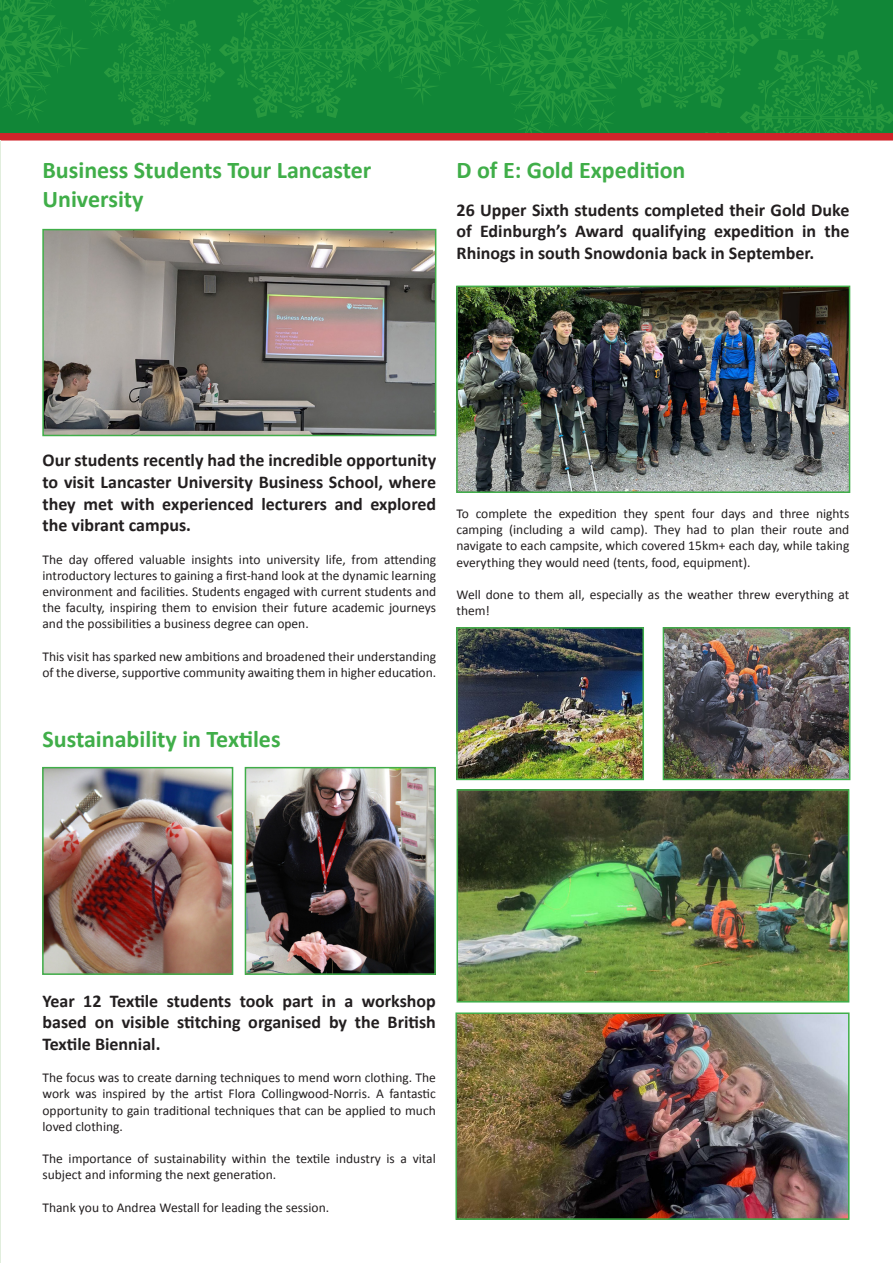
<style>
.page{position:relative;width:893px;height:1263px;background:#fff}
.page>*{position:absolute;margin:0;border:0;box-sizing:border-box;transform-origin:0 0}
.t1{font:700 24px/28.8px "Calibri";color:#40ae49}
.t2{font:700 18px/21.6px "Calibri";color:#231f20;text-align:justify}
.t3{font:13.5px/16.2px "Calibri";color:#231f20;text-align:justify}
</style>
<div class="page">
<svg style="left:0;top:0;width:893px;height:141px;background:#218538"></svg>
<hr style="left:0;top:141px;width:1px;height:1122px;background:#e1eedd">
<img style="left:459px;top:289px;width:388px;height:201px">
<div style="left:456px;top:286px;width:394px;height:207px;border:2px solid #40ae49"></div>
<img style="left:459px;top:630px;width:182px;height:147px">
<div style="left:456px;top:627px;width:188px;height:153px;border:2px solid #40ae49"></div>
<img style="left:666px;top:630px;width:181px;height:147px">
<div style="left:663px;top:627px;width:187px;height:153px;border:2px solid #40ae49"></div>
<img style="left:459px;top:792px;width:387px;height:207px">
<div style="left:456px;top:789px;width:393px;height:213px;border:2px solid #40ae49"></div>
<img style="left:458px;top:1015px;width:388px;height:202px">
<div style="left:455px;top:1012px;width:394px;height:208px;border:2px solid #40ae49"></div>
<img style="left:45px;top:232px;width:388px;height:201px">
<div style="left:42px;top:229px;width:394px;height:207px;border:2px solid #40ae49"></div>
<img style="left:45px;top:770px;width:185px;height:202px">
<div style="left:42px;top:767px;width:191px;height:208px;border:2px solid #40ae49"></div>
<img style="left:248px;top:770px;width:185px;height:202px">
<div style="left:245px;top:767px;width:191px;height:208px;border:2px solid #40ae49"></div>
<h1 class="t1" style="left:43px;top:155px;width:330px">Business Students Tour Lancaster<br>University</h1>
<h1 class="t1" style="left:456px;top:154px;width:230px">D of E: Gold Expedition</h1>
<h2 class="t2" style="left:456px;top:198px;width:394px">26 Upper Sixth students completed their Gold Duke of Edinburgh’s Award qualifying expedition in the Rhinogs in south Snowdonia back in September.</h2>
<h2 class="t2" style="left:43px;top:449px;width:395px">Our students recently had the incredible opportunity to visit Lancaster University Business School, where they met with experienced lecturers and explored the vibrant campus.</h2>
<p class="t3" style="left:43px;top:551px;width:395px">The day offered valuable insights into university life, from attending introductory lectures to gaining a first-hand look at the dynamic learning environment and facilities. Students engaged with current students and the faculty, inspiring them to envision their future academic journeys and the possibilities a business degree can open.</p>
<p class="t3" style="left:43px;top:648px;width:395px">This visit has sparked new ambitions and broadened their understanding of the diverse, supportive community awaiting them in higher education.</p>
<h1 class="t1" style="left:43px;top:724px;width:240px">Sustainability in Textiles</h1>
<p class="t3" style="left:456px;top:505px;width:394px">To complete the expedition they spent four days and three nights camping (including a wild camp). They had to plan their route and navigate to each campsite, which covered 15km+ each day, while taking everything they would need (tents, food, equipment).</p>
<p class="t3" style="left:456px;top:586px;width:394px">Well done to them all, especially as the weather threw everything at them!</p>
<h2 class="t2" style="left:43px;top:989px;width:395px">Year 12 Textile students took part in a workshop based on visible stitching organised by the British Textile Biennial.</h2>
<p class="t3" style="left:43px;top:1069px;width:395px">The focus was to create darning techniques to mend worn clothing. The work was inspired by the artist Flora Collingwood-Norris. A fantastic opportunity to gain traditional techniques that can be applied to much loved clothing.</p>
<p class="t3" style="left:43px;top:1150px;width:395px">The importance of sustainability within the textile industry is a vital subject and informing the next generation.</p>
<p class="t3" style="left:43px;top:1199px;width:288px">Thank you to Andrea Westall for leading the session.</p>
</div>
